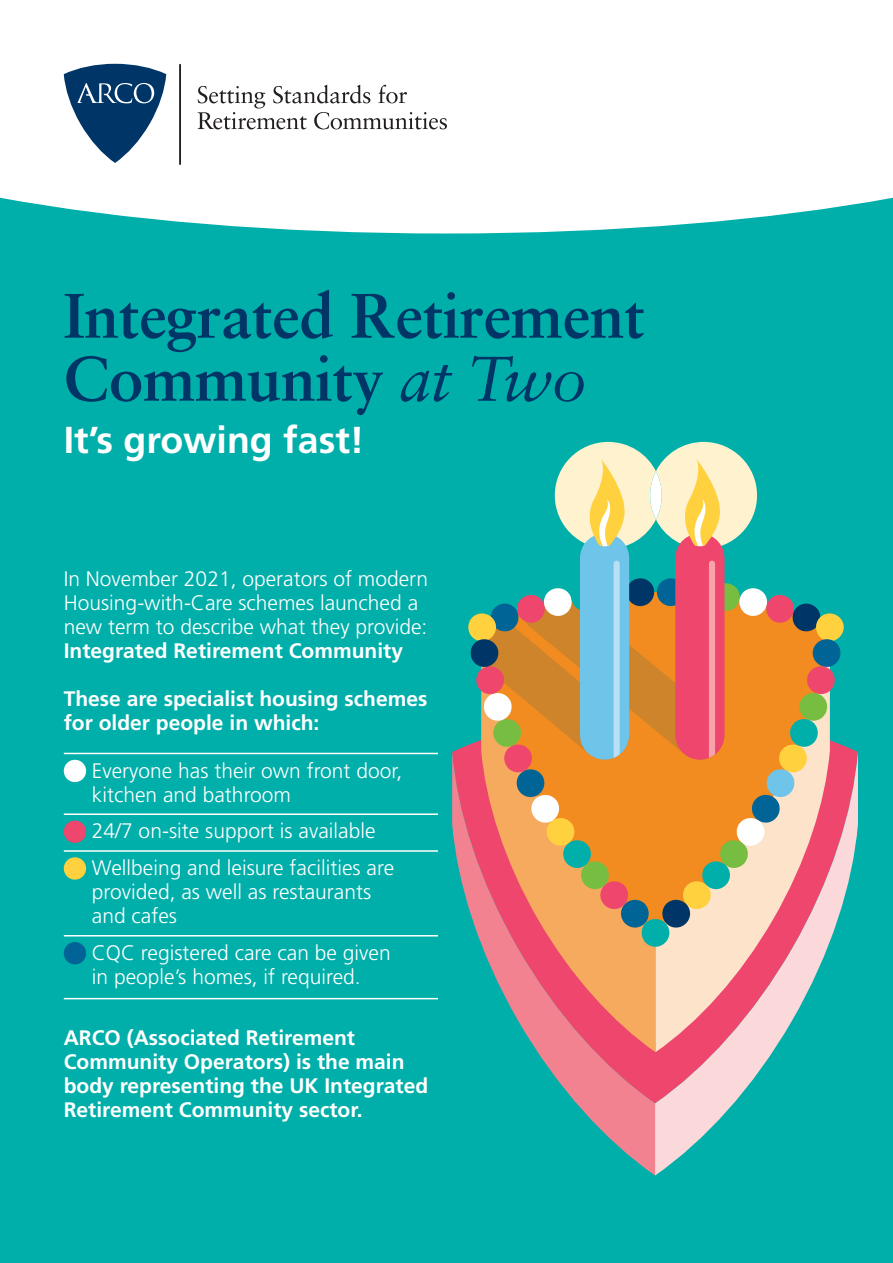
<style>
.page{position:relative;width:893px;height:1263px;background:#fff}
.page>*{position:absolute;margin:0;border:0;box-sizing:border-box;transform-origin:0 0}
.t1{font:700 63px/63px "Sabon";letter-spacing:-.01em;color:#003667}
.t2{font:700 37.5px "Frutiger";color:#fff}
.t3{font:300 21px/24px "Frutiger";color:#fff}
.t4{font:700 21px/24px "Frutiger";color:#fff}
.s1{font-weight:400;font-style:italic}
.s2{font-weight:700}
</style>
<div class="page">
<div style="left:0;top:198px;width:893px;height:1065px;background:#00afa9"></div>
<svg style="left:452px;top:752px;width:203px;height:423px;background:#4c9c9e"></svg>
<svg style="left:655px;top:752px;width:203px;height:423px;background:#53b0b0"></svg>
<svg style="left:481px;top:947px;width:174px;height:105px;background:#cc857b"></svg>
<svg style="left:655px;top:947px;width:175px;height:105px;background:#d0afb0"></svg>
<svg style="left:468px;top:578px;width:376px;height:369px;background:#cc9560"></svg>
<div style="left:580px;top:558px;width:49px;height:177px;background:#6ec5e9"></div>
<div style="left:675px;top:558px;width:49px;height:177px;background:#ef466e"></div>
<svg style="left:555px;top:442px;width:202px;height:107px;background:#cedeb3"></svg>
<div style="left:614px;top:564px;width:6px;height:196px;background:#b8dff3"></div>
<div style="left:709px;top:564px;width:6px;height:196px;background:#f7a3a9"></div>
<hr style="left:64px;top:753px;width:374px;height:1px;background:#fff">
<hr style="left:64px;top:813px;width:374px;height:2px;background:#fff">
<hr style="left:64px;top:850px;width:374px;height:2px;background:#fff">
<hr style="left:64px;top:935px;width:374px;height:1px;background:#fff">
<hr style="left:64px;top:998px;width:374px;height:1px;background:#fff">
<div style="left:64px;top:760px;width:22px;height:22px;background:#fff;border-radius:50%"></div>
<div style="left:64px;top:820px;width:22px;height:23px;background:#ef466e;border-radius:50%"></div>
<div style="left:64px;top:857px;width:22px;height:23px;background:#ffd13f;border-radius:50%"></div>
<div style="left:64px;top:942px;width:22px;height:22px;background:#016496;border-radius:50%"></div>
<svg style="left:64px;top:64px;width:102px;height:99px"></svg>
<hr style="left:179px;top:64px;width:2px;height:101px;background:#231f20">
<svg style="left:198px;top:85px;width:249px;height:44px"></svg>
<p class="t1" style="left:64px;top:283px;width:582px">Integrated Retirement<br>Community <span class="s1">at Two</span></p>
<p class="t2" style="left:64px;top:418px;width:302px">It’s growing fast!</p>
<p class="t3" style="left:64px;top:567px;width:366px">In November 2021, operators of modern Housing-with-Care schemes launched a new term to describe what they provide:<br><span class="s2">Integrated Retirement Community</span></p>
<p class="t4" style="left:64px;top:686px;width:365px">These are specialist housing schemes for older people in which:</p>
<p class="t3" style="left:92px;top:759px;width:312px">Everyone has their own front door, kitchen and bathroom</p>
<p class="t3" style="left:92px;top:819px;width:285px">24/7 on-site support is available</p>
<p class="t3" style="left:92px;top:856px;width:304px">Wellbeing and leisure facilities are provided, as well as restaurants and cafes</p>
<p class="t3" style="left:92px;top:941px;width:300px">CQC registered care can be given in people’s homes, if required.</p>
<p class="t4" style="left:64px;top:1025px;width:366px">ARCO (Associated Retirement<br>Community Operators) is the main body representing the UK Integrated<br>Retirement Community sector.</p>
</div>
